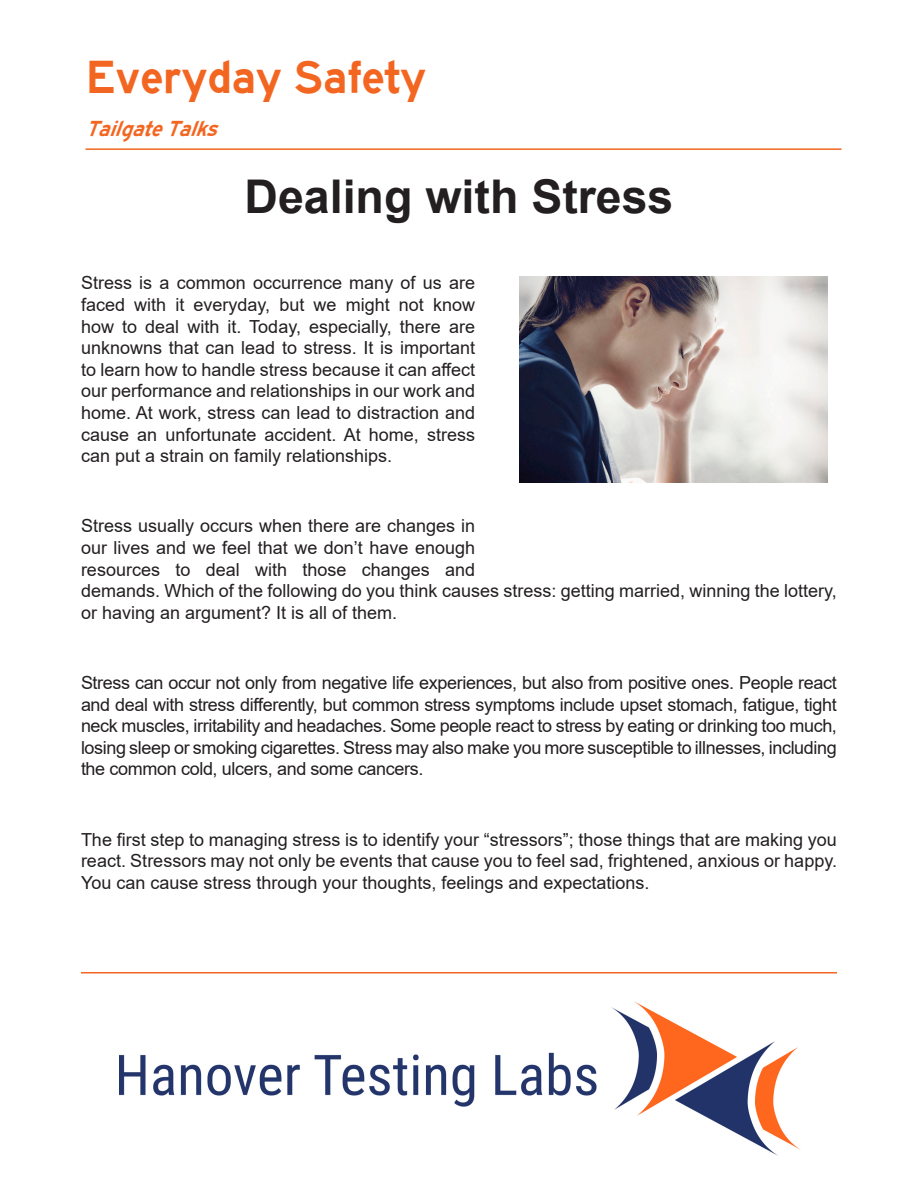
<style>
.page{position:relative;width:918px;height:1188px;background:#fff}
.page>*{position:absolute;margin:0;border:0;box-sizing:border-box;transform-origin:0 0}
.t1{font:48px "Roadgeek 2005 Series E";color:#f36621}
.Tech_Tip_Attribution{font:700 46.5px "Arial";color:#231f20}
.t2{font:italic 22.5px "Roadgeek 2005 Series E";color:#f36621}
.Tech_Tip_bullets{font:18px/21.6px "Arial";color:#231f20;text-align:justify}
</style>
<div class="page">
<hr style="left:81px;top:972px;width:756px;height:2px;background:#f36621">
<hr style="left:86px;top:148px;width:756px;height:2px;background:#f36621">
<img style="left:520px;top:277px;width:308px;height:205px">
<img style="left:120px;top:1002px;width:681px;height:153px">
<h1 class="t1" style="left:86px;top:45px;width:342px">Everyday Safety</h1>
<p class="t2" style="left:86px;top:114px;width:143px">TailgateTalks</p>
<p class="Tech_Tip_Attribution" style="left:245px;top:163px;width:430px">Dealing with Stress</p>
<p class="Tech_Tip_bullets" style="left:81px;top:272px;width:396px">Stress is a common occurrence many of us are faced with it everyday, but we might not know how to deal with it. Today, especially, there are unknowns that can lead to stress. It is important to learn how to handle stress because it can affect our performance and relationships in our work and home. At work, stress can lead to distraction and cause an unfortunate accident. At home, stress can put a strain on family relationships.</p>
<p class="Tech_Tip_bullets" style="left:81px;top:515px;width:757px;text-align:left">Stress usually occurs when there are changes in<br>our lives and we feel that we don’t have enough<br>resources to deal with those changes and<br>demands. Which of the following do you think causes stress: getting married, winning the lottery, or having an argument? It is all of them.</p>
<p class="Tech_Tip_bullets" style="left:81px;top:672px;width:757px">Stress can occur not only from negative life experiences, but also from positive ones. People react and deal with stress differently, but common stress symptoms include upset stomach, fatigue, tight neck muscles, irritability and headaches. Some people react to stress by eating or drinking too much, losing sleep or smoking cigarettes. Stress may also make you more susceptible to illnesses, including the common cold, ulcers, and some cancers.</p>
<p class="Tech_Tip_bullets" style="left:81px;top:828px;width:758px">The first step to managing stress is to identify your “stressors”; those things that are making you react. Stressors may not only be events that cause you to feel sad, frightened, anxious or happy.<br>You can cause stress through your thoughts, feelings and expectations.</p>
</div>
